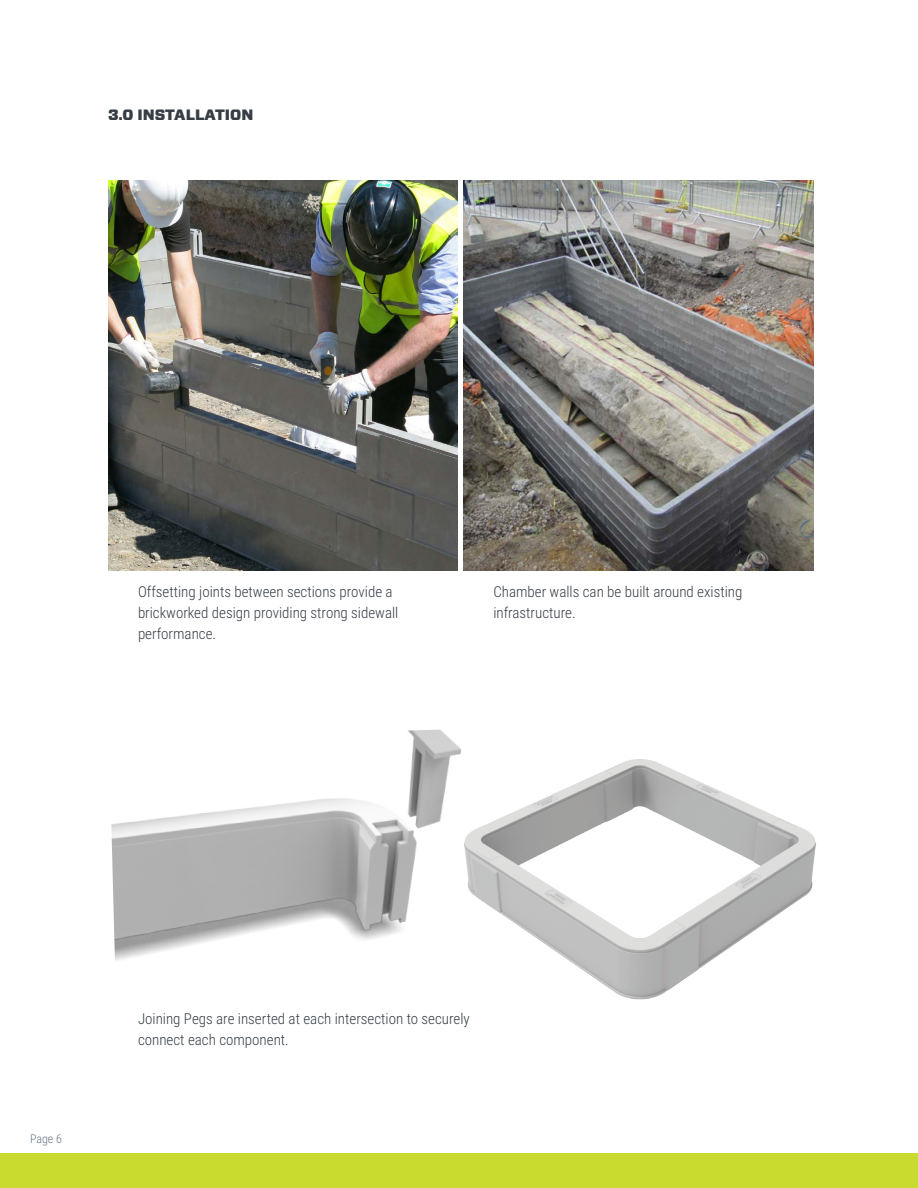
<style>
.page{position:relative;width:918px;height:1188px;background:#fff}
.page>*{position:absolute;margin:0;border:0;box-sizing:border-box;transform-origin:0 0}
.t1{font:300 15px/21px "Roboto Condensed";color:#363d44}
.t2{font:900 15px "Forza";color:#363d44}
.t3{font:300 12px "Roboto Condensed";color:#687488}
</style>
<div class="page">
<div style="left:0;top:1154px;width:918px;height:34px;background:#cadb2f"></div>
<img style="left:472px;top:759px;width:344px;height:241px">
<img style="left:108px;top:180px;width:350px;height:390px">
<img style="left:463px;top:180px;width:350px;height:390px">
<img style="left:111px;top:729px;width:361px;height:232px">
<p class="t2" style="left:108px;top:105px;width:147px">3.0 INSTALLATION</p>
<p class="t1" style="left:138px;top:580px;width:262px">Offsetting joints between sections provide a brickworked design providing strong sidewall performance.</p>
<p class="t1" style="left:493px;top:580px;width:251px">Chamber walls can be built around existing infrastructure.</p>
<p class="t3" style="left:30px;top:1130px;width:33px">Page 6</p>
<p class="t1" style="left:138px;top:1007px;width:333px">Joining Pegs are inserted at each intersection to securely connect each component.</p>
</div>
